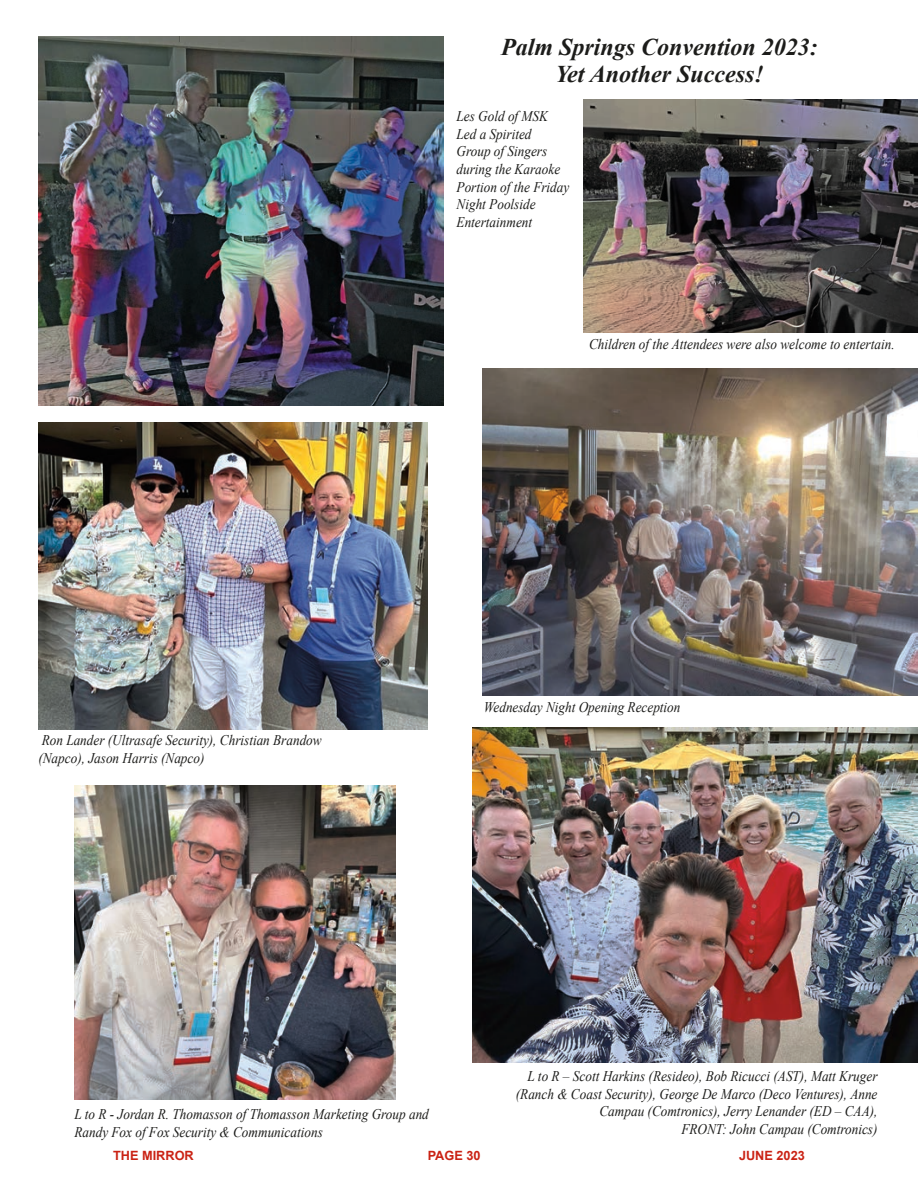
<style>
.page{position:relative;width:918px;height:1188px;background:#fff}
.page>*{position:absolute;margin:0;border:0;box-sizing:border-box;transform-origin:0 0}
.t1{font:italic 700 24px/26.2px "Times New Roman";color:#1c1c1a;text-align:center}
.t2{font:italic 14.7px/17.7px "Times New Roman";color:#1c1c1a;scale:.9 1}
.t3{font:700 12.75px "Arial";color:#ca2214}
</style>
<div class="page">
<img style="left:472px;top:728px;width:446px;height:334px">
<img style="left:74px;top:786px;width:322px;height:314px">
<img style="left:584px;top:99px;width:334px;height:233px">
<img style="left:38px;top:37px;width:405px;height:369px">
<img style="left:482px;top:368px;width:436px;height:327px">
<img style="left:38px;top:423px;width:389px;height:306px">
<h1 class="t1" style="left:501px;top:34px;width:318px">Palm Springs Convention 2023:<br>Yet Another Success!</h1>
<p class="t2" style="left:457px;top:107px;width:127px">Les Gold of MSK<br>Led a Spirited<br>Group of Singers during the Karaoke<br>Portion of the Friday<br>Night Poolside<br>Entertainment</p>
<p class="t2" style="left:589px;top:334px;width:341px">Children of the Attendees were also welcome to entertain.</p>
<p class="t2" style="left:38px;top:731px;width:316px">Ron Lander (Ultrasafe Security), Christian Brandow (Napco), Jason Harris (Napco)</p>
<p class="t2" style="left:484px;top:698px;width:220px">Wednesday Night Opening Reception</p>
<p class="t2" style="left:74px;top:1105px;width:395px">L to R - Jordan R. Thomasson of Thomasson Marketing Group and<br>Randy Fox of Fox Security &amp; Communications</p>
<p class="t2" style="left:516px;top:1067px;width:403px;text-align:right">L to R – Scott Harkins (Resideo), Bob Ricucci (AST), Matt Kruger (Ranch &amp; Coast Security), George De Marco (Deco Ventures), Anne Campau (Comtronics), Jerry Lenander (ED – CAA),<br>FRONT: John Campau (Comtronics)</p>
<p class="t3" style="left:113px;top:1147px;width:82px">THE MIRROR</p>
<p class="t3" style="left:428px;top:1147px;width:54px">PAGE 30</p>
<p class="t3" style="left:739px;top:1147px;width:67px">JUNE 2023</p>
</div>
